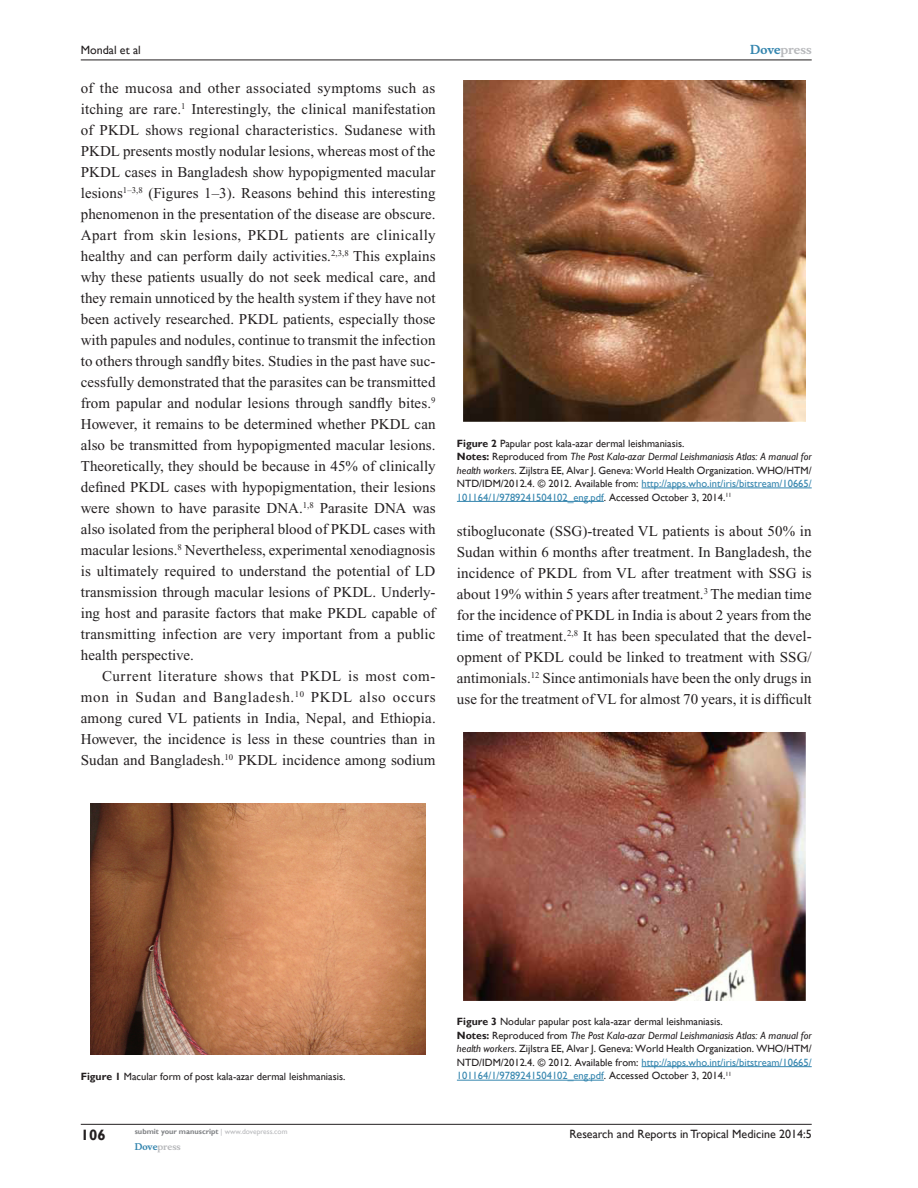
<style>
.page{position:relative;width:918px;height:1188px;background:#fff}
.page>*{position:absolute;margin:0;border:0;box-sizing:border-box;transform-origin:0 0}
.Tx{font:15px/21px "Times New Roman";letter-spacing:.005em;color:#231f20;text-align:justify}
.RunFolio-V{font:700 15px "Gill Sans";color:#231f20}
.RunF-V{font:12px "Gill Sans";color:#231f20}
.RunH-V{font:12px "Gill Sans";color:#231f20}
.RunH-Brand-V{font:700 12px "Musee";color:#b8b9bc}
.FC{font:10.5px/13.5px "Gill Sans";color:#231f20;text-align:justify}
.TSNRI{font:10.5px/13.5px "Gill Sans";color:#231f20;text-align:justify}
.RunF-Brand-V{font:700 9px "Musee";color:#b8b9bc}
.RunF-SubmityourMS-V{font:700 7.5px "Gill Sans";color:#808285}
.s1{color:#3485ae}
.s2{font-weight:700}
.s3{font-style:italic}
.s4{font-weight:400;color:#b8b9bc}
</style>
<div class="page">
<hr style="left:81px;top:1124px;width:731px;height:1px;background:#231f20">
<hr style="left:81px;top:60px;width:731px;height:1px;background:#231f20">
<img style="left:91px;top:803px;width:335px;height:251px">
<img style="left:463px;top:81px;width:342px;height:340px">
<hr style="left:642px;top:488px;width:170px;height:1px;background:#3485ae">
<hr style="left:457px;top:501px;width:147px;height:1px;background:#3485ae">
<img style="left:463px;top:733px;width:342px;height:267px">
<hr style="left:642px;top:1066px;width:170px;height:1px;background:#3485ae">
<hr style="left:457px;top:1080px;width:147px;height:1px;background:#3485ae">
<p class="RunH-V" style="left:81px;top:43px;width:62px">Mondal et al</p>
<p class="Tx" style="left:81px;top:77px;width:357px">of the mucosa and other associated symptoms such as itching are rare.<sup>1</sup> Interestingly, the clinical manifestation of PKDL shows regional characteristics. Sudanese with PKDL presents mostly nodular lesions, whereas most of the PKDL cases in Bangladesh show hypopigmented macular lesions<sup>1–3,8</sup> (Figures 1–3). Reasons behind this interesting phenomenon in the presentation of the disease are obscure.<br>Apart from skin lesions, PKDL patients are clinically healthy and can perform daily activities.<sup>2,3,8</sup> This explains why these patients usually do not seek medical care, and they remain unnoticed by the health system if they have not been actively researched. PKDL patients, especially those with papules and nodules, continue to transmit the infection to others through sandfly bites. Studies in the past have suc&shy;cessfully demonstrated that the parasites can be transmitted from papular and nodular lesions through sandfly bites.<sup>9<br></sup>However, it remains to be determined whether PKDL can also be transmitted from hypopigmented macular lesions.<br>Theoretically, they should be because in 45% of clinically defined PKDL cases with hypopigmentation, their lesions were shown to have parasite DNA.<sup>1,8</sup> Parasite DNA was also isolated from the peripheral blood of PKDL cases with macular lesions.<sup>8</sup> Nevertheless, experimental xenodiagnosis is ultimately required to understand the potential of LD transmission through macular lesions of PKDL. Underly&shy;ing host and parasite factors that make PKDL capable of transmitting infection are very important from a public health perspective.</p>
<p class="Tx" style="left:81px;top:665px;width:357px;text-indent:21px">Current literature shows that PKDL is most com&shy;mon in Sudan and Bangladesh.<sup>10</sup> PKDL also occurs among cured VL patients in India, Nepal, and Ethiopia.<br>However, the incidence is less in these countries than in Sudan and Bangladesh.<sup>10</sup> PKDL incidence among sodium</p>
<p class="RunH-Brand-V" style="left:750px;top:43px;width:63px"><span class="s1">Dove</span>press</p>
<p class="FC" style="left:457px;top:437px;width:229px"><span class="s2">Figure 2</span> Papular post kala-azar dermal leishmaniasis.</p>
<p class="TSNRI" style="left:457px;top:450px;width:356px"><span class="s2">Notes:</span> Reproduced from <span class="s3">The Post Kala-azar Dermal Leishmaniasis Atlas: A manual for health workers</span>. Zijlstra EE, Alvar J. Geneva: World Health Organization. WHO/HTM/ NTD/IDM/2012.4. © 2012. Available from: <span class="s1">http://apps.who.int/iris/bitstream/10665/ 101164/1/9789241504102_eng.pdf</span>. Accessed October 3, 2014.<sup>11</sup></p>
<p class="Tx" style="left:457px;top:521px;width:356px">stibogluconate (SSG)-treated VL patients is about 50% in Sudan within 6 months after treatment. In Bangladesh, the incidence of PKDL from VL after treatment with SSG is about 19% within 5 years after treatment.<sup>3</sup> The median time for the incidence of PKDL in India is about 2 years from the time of treatment.<sup>2,8</sup> It has been speculated that the devel&shy;opment of PKDL could be linked to treatment with SSG/ antimonials.<sup>12</sup> Since antimonials have been the only drugs in use for the treatment of VL for almost 70 years, it is difficult</p>
<p class="FC" style="left:81px;top:1069px;width:266px"><span class="s2">Figure 1</span> Macular form of post kala-azar dermal leishmaniasis.</p>
<p class="RunFolio-V" style="left:81px;top:1126px;width:26px">106</p>
<p class="RunF-SubmityourMS-V" style="left:135px;top:1127px;width:154px">submit your manuscript <span class="s4">| www.dovepress.com</span></p>
<p class="RunF-Brand-V" style="left:135px;top:1141px;width:48px"><span class="s1">Dove</span>press</p>
<p class="FC" style="left:457px;top:1015px;width:267px"><span class="s2">Figure 3</span> Nodular papular post kala-azar dermal leishmaniasis.</p>
<p class="FC" style="left:457px;top:1029px;width:356px"><span class="s2">Notes:</span> Reproduced from <span class="s3">The Post Kala-azar Dermal Leishmaniasis Atlas: A manual for health workers</span>. Zijlstra EE, Alvar J. Geneva: World Health Organization. WHO/HTM/ NTD/IDM/2012.4. © 2012. Available from: <span class="s1">http://apps.who.int/iris/bitstream/10665/ 101164/1/9789241504102_eng.pdf</span>. Accessed October 3, 2014.<sup>11</sup></p>
<p class="RunF-V" style="left:569px;top:1127px;width:244px">Research and Reports in Tropical Medicine 2014:5</p>
</div>
